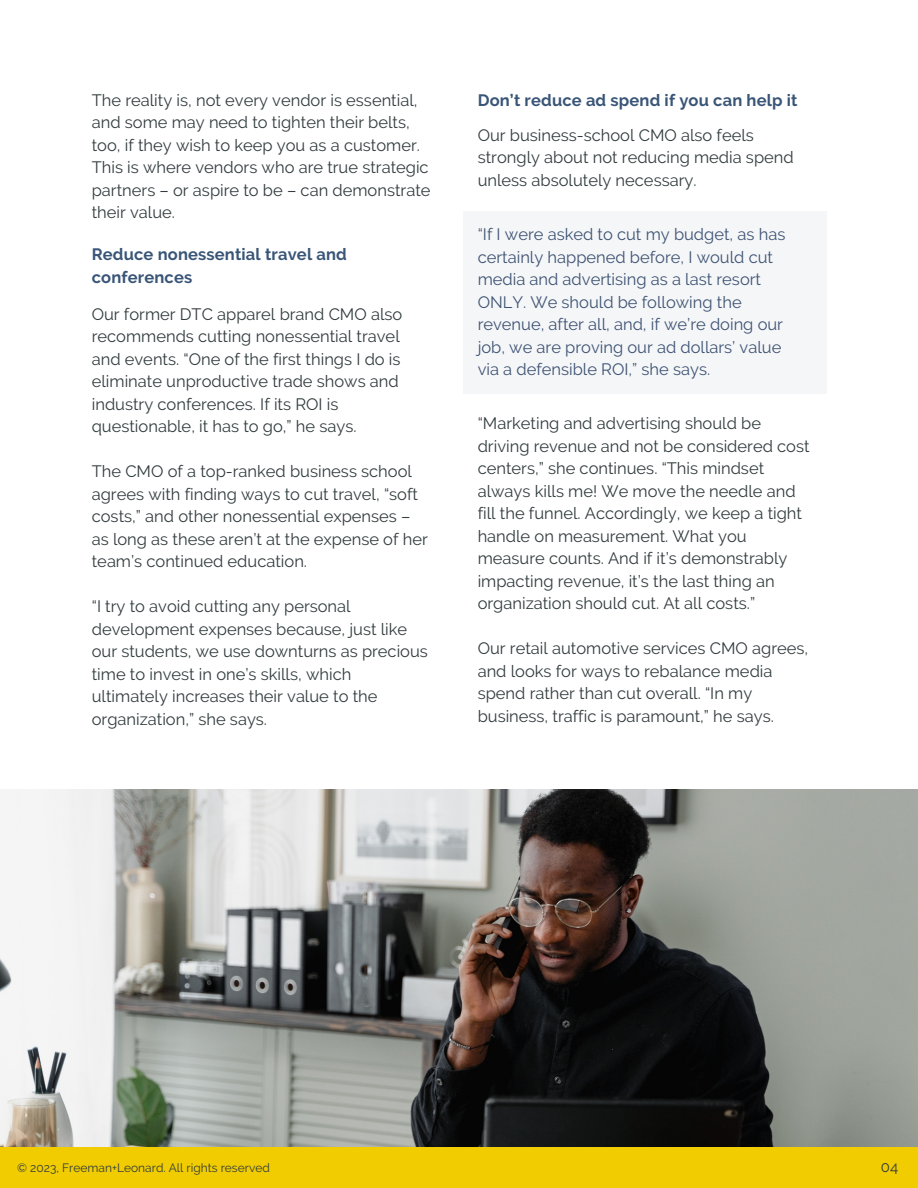
<style>
.page{position:relative;width:918px;height:1188px;background:#fff}
.page>*{position:absolute;margin:0;border:0;box-sizing:border-box;transform-origin:0 0}
.t1{font:16.5px/22.5px "Raleway";color:#323c3e}
.t2{font:16.5px/22.5px "Raleway";color:#3e5373}
.t3{font:700 16.5px/22.5px "Raleway";letter-spacing:.01em;color:#395577}
.t4{font:15px "Raleway";color:#323c3e}
.t5{font:12px "Raleway";color:#323c3e}
</style>
<div class="page">
<img style="left:0;top:789px;width:918px;height:358px">
<div style="left:0;top:1147px;width:918px;height:41px;background:#f0cc00"></div>
<div style="left:464px;top:212px;width:363px;height:182px;background:#f5f6f8"></div>
<p class="t1" style="left:92px;top:89px;width:340px">The reality is, not every vendor is essential, and some may need to tighten their belts, too, if they wish to keep you as a customer.<br>This is where vendors who are true strategic partners – or aspire to be – can demonstrate their value.</p>
<p class="t3" style="left:92px;top:243px;width:257px">Reduce nonessential travel and conferences</p>
<p class="t1" style="left:92px;top:303px;width:312px">Our former DTC apparel brand CMO also recommends cutting nonessential travel and events. “One of the first things I do is eliminate unproductive trade shows and industry conferences. If its ROI is questionable, it has to go,” he says.</p>
<p class="t1" style="left:92px;top:460px;width:338px">The CMO of a top-ranked business school agrees with finding ways to cut travel, “soft costs,” and other nonessential expenses – as long as these aren’t at the expense of her team’s continued education.</p>
<p class="t1" style="left:92px;top:595px;width:338px">“I try to avoid cutting any personal development expenses because, just like our students, we use downturns as precious time to invest in one’s skills, which ultimately increases their value to the organization,” she says.</p>
<p class="t3" style="left:478px;top:89px;width:321px">Don’t reduce ad spend if you can help it</p>
<p class="t1" style="left:478px;top:124px;width:318px">Our business-school CMO also feels strongly about not reducing media spend unless absolutely necessary.</p>
<p class="t2" style="left:478px;top:223px;width:309px">“If I were asked to cut my budget, as has certainly happened before, I would cut media and advertising as a last resort ONLY. We should be following the revenue, after all, and, if we’re doing our job, we are proving our ad dollars’ value via a defensible ROI,” she says.</p>
<p class="t1" style="left:478px;top:412px;width:333px">“Marketing and advertising should be driving revenue and not be considered cost centers,” she continues. “This mindset always kills me! We move the needle and fill the funnel. Accordingly, we keep a tight handle on measurement. What you measure counts. And if it’s demonstrably impacting revenue, it’s the last thing an organization should cut. At all costs.”</p>
<p class="t1" style="left:478px;top:637px;width:332px">Our retail automotive services CMO agrees, and looks for ways to rebalance media spend rather than cut overall. “In my business, traffic is paramount,” he says.</p>
<p class="t5" style="left:17px;top:1160px;width:254px">© 2023, Freeman+Leonard. All rights reserved</p>
<p class="t4" style="left:881px;top:1158px;width:19px">04</p>
</div>
